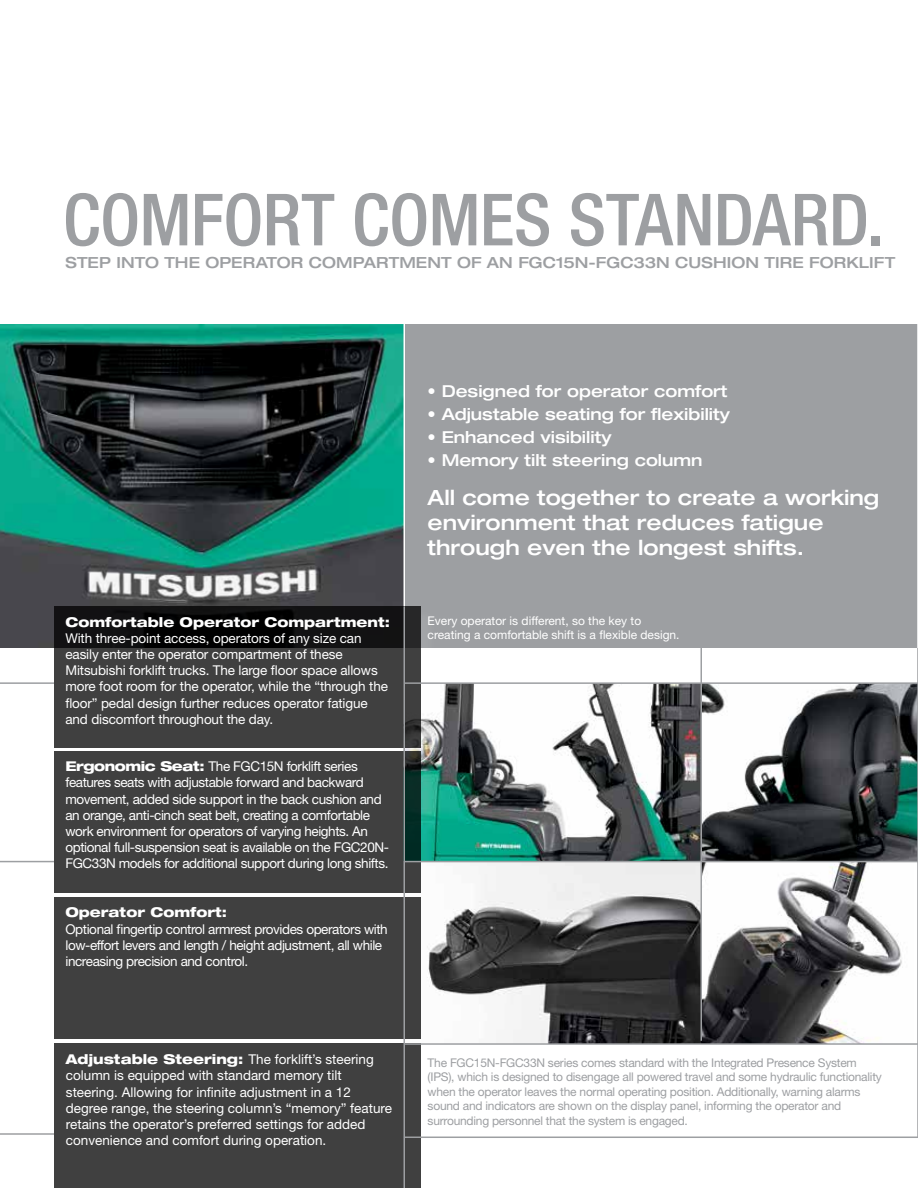
<style>
.page{position:relative;width:918px;height:1188px;background:#fff}
.page>*{position:absolute;margin:0;border:0;box-sizing:border-box;transform-origin:0 0}
.t1{font:500 condensed 72px "Helvetica Neue";letter-spacing:-.01em;color:#9d9fa2}
.t2{font:500 expanded 21px/25.2px "Helvetica Neue";color:#fff}
.t3{font:500 expanded 16.5px "Helvetica Neue";color:#fff}
.t4{font:500 expanded 15.3px "Helvetica Neue";letter-spacing:.005em;color:#9d9fa2}
.t5{font:13.5px/16.2px "Helvetica Neue";letter-spacing:-.01em;color:#fff}
.t6{font:13.5px/16.2px "Helvetica Neue";letter-spacing:-.03em;color:#fff}
.t7{font:800 expanded 13.5px "Helvetica Neue";color:#fff}
.t8{font:12px/14.4px "Helvetica Neue";letter-spacing:-.02em;color:#9d9fa2}
.t9{font:12px/14.4px "Helvetica Neue";color:#fff}
.s1{font-weight:800;font-stretch:expanded}
</style>
<div class="page">
<img style="left:438px;top:684px;width:479px;height:177px">
<img style="left:438px;top:862px;width:475px;height:181px">
<div style="left:1px;top:324px;width:917px;height:324px;background:#9d9fa2"></div>
<img style="left:0;top:324px;width:404px;height:324px">
<div style="left:55px;top:608px;width:384px;height:158px;background:#fff;opacity:.1"></div>
<svg style="left:54px;top:606px;width:367px;height:142px;background:#303030"></svg>
<hr style="left:404px;top:318px;width:1px;height:288px;background:#fff">
<hr style="left:700px;top:648px;width:2px;height:393px;background:#9d9fa2">
<hr style="left:0;top:682px;width:54px;height:2px;background:#9d9fa2">
<hr style="left:0;top:861px;width:54px;height:1px;background:#9d9fa2">
<div style="left:55px;top:752px;width:383px;height:158px;background:#fff;opacity:.1"></div>
<div style="left:54px;top:751px;width:367px;height:142px;background:#404040"></div>
<div style="left:55px;top:898px;width:384px;height:159px;background:#fff"></div>
<div style="left:54px;top:897px;width:367px;height:142px;background:#404040"></div>
<div style="left:54px;top:1043px;width:367px;height:145px;background:#404040"></div>
<hr style="left:404px;top:682px;width:514px;height:2px;background:#9d9fa2">
<hr style="left:917px;top:264px;width:1px;height:384px;background:#fff">
<hr style="left:0;top:1133px;width:54px;height:2px;background:#9d9fa2">
<hr style="left:404px;top:606px;width:1px;height:582px;background:#9d9fa2">
<hr style="left:917px;top:648px;width:1px;height:489px;background:#9d9fa2">
<hr style="left:404px;top:1137px;width:514px;height:1px;background:#9d9fa2">
<hr style="left:405px;top:861px;width:513px;height:1px;background:#9d9fa2">
<hr style="left:404px;top:1043px;width:514px;height:2px;background:#9d9fa2">
<h1 class="t1" style="left:63px;top:177px;width:823px">COMFORT COMES STANDARD.</h1>
<p class="t4" style="left:66px;top:253px;width:831px">STEP INTO THE OPERATOR COMPARTMENT OF AN FGC15N-FGC33N CUSHION TIRE FORKLIFT</p>
<p class="t7" style="left:65px;top:613px;width:326px">Comfortable Operator Compartment:</p>
<p class="t5" style="left:65px;top:630px;width:324px">With three-point access, operators of any size can easily enter the operator compartment of these Mitsubishi forklift trucks. The large floor space allows more foot room for the operator, while the “through the floor” pedal design further reduces operator fatigue and discomfort throughout the day.</p>
<p class="t6" style="left:65px;top:758px;width:325px"><span class="s1">Ergonomic Seat:</span> The FGC15N forklift series features seats with adjustable forward and backward movement, added side support in the back cushion and an orange, anti-cinch seat belt, creating a comfortable work environment for operators of varying heights. An optional full-suspension seat is available on the FGC20N-FGC33N models for additional support during long shifts.</p>
<p class="t7" style="left:65px;top:904px;width:163px">Operator Comfort:</p>
<p class="t6" style="left:65px;top:921px;width:324px">Optional fingertip control armrest provides operators with low-effort levers and length / height adjustment, all while increasing precision and control.</p>
<p class="t5" style="left:66px;top:1051px;width:328px"><span class="s1">Adjustable Steering:</span> The forklift’s steering column is equipped with standard memory tilt steering. Allowing for infinite adjustment in a 12 degree range, the steering column’s “memory” feature retains the operator’s preferred settings for added convenience and comfort during operation.</p>
<p class="t3" style="left:428px;top:381px;width:302px">• Designed for operator comfort</p>
<p class="t3" style="left:428px;top:404px;width:304px">• Adjustable seating for flexibility</p>
<p class="t3" style="left:428px;top:427px;width:185px">• Enhanced visibility</p>
<p class="t3" style="left:428px;top:450px;width:276px">• Memory tilt steering column</p>
<h2 class="t2" style="left:428px;top:484px;width:453px">All come together to create a working environment that reduces fatigue through even the longest shifts.</h2>
<p class="t9" style="left:428px;top:613px;width:254px">Every operator is different, so the key to creating a comfortable shift is a flexible design.</p>
<p class="t8" style="left:428px;top:1055px;width:456px">The FGC15N-FGC33N series comes standard with the Integrated Presence System (IPS), which is designed to disengage all powered travel and some hydraulic functionality when the operator leaves the normal operating position. Additionally, warning alarms sound and indicators are shown on the display panel, informing the operator and surrounding personnel that the system is engaged.</p>
</div>
